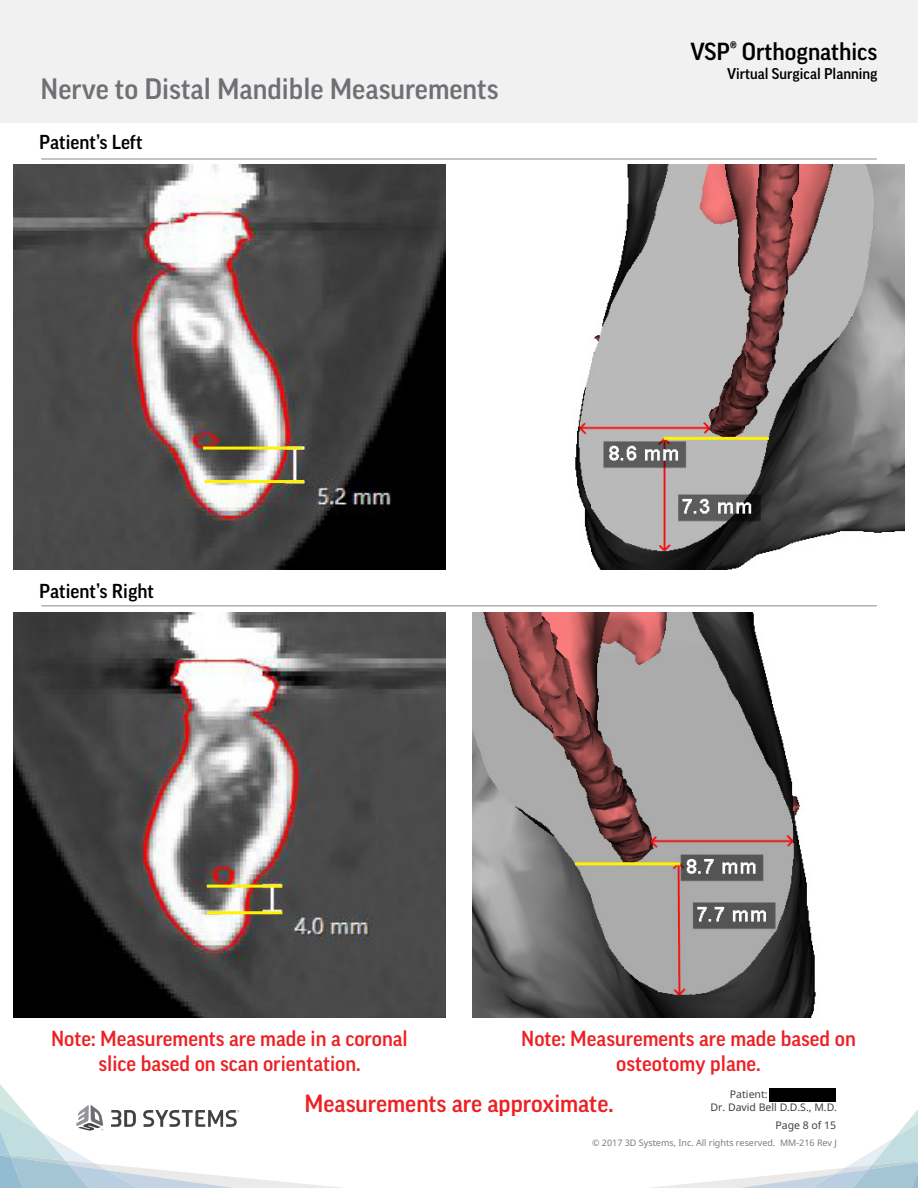
<style>
.page{position:relative;width:918px;height:1188px;background:#fff}
.page>*{position:absolute;margin:0;border:0;box-sizing:border-box;transform-origin:0 0}
.t1{font:500 28.5px "Good Pro";color:#716f74}
.t2{font:500 24px "Good Pro";color:#ed2124}
.t3{font:500 23.85px "Good Pro";color:#000}
.t4{font:500 21px/25.2px "Good Pro";color:#ed2124;text-align:center}
.t5{font:500 19.5px "Good Pro";color:#000}
.t6{font:500 15px "Good Pro";color:#000}
.t7{font:10.5px/12.6px "Noto Sans";color:#414042}
.t8{font:9px "Noto Sans";color:#7b7c7f}
</style>
<div class="page">
<svg style="left:651px;top:1088px;width:267px;height:100px"></svg>
<svg style="left:0;top:1084px;width:342px;height:104px"></svg>
<div style="left:0;top:0;width:918px;height:122px;background:#f1f1f2"></div>
<img style="left:575px;top:165px;width:329px;height:405px">
<img style="left:472px;top:613px;width:344px;height:405px">
<img style="left:14px;top:165px;width:432px;height:405px">
<img style="left:14px;top:613px;width:432px;height:405px">
<hr style="left:664px;top:437px;width:105px;height:3px;background:#fff200">
<hr style="left:575px;top:862px;width:105px;height:3px;background:#fff200">
<hr style="left:203px;top:447px;width:99px;height:3px;background:#fff200">
<hr style="left:205px;top:480px;width:99px;height:3px;background:#fff200">
<hr style="left:207px;top:885px;width:75px;height:3px;background:#fff200">
<hr style="left:207px;top:911px;width:75px;height:3px;background:#fff200">
<hr style="left:41px;top:158px;width:836px;height:2px;background:#939598">
<hr style="left:41px;top:605px;width:836px;height:1px;background:#939598">
<div style="left:769px;top:1089px;width:66px;height:13px;background:#000"></div>
<h1 class="t1" style="left:40px;top:72px;width:460px">Nerve to Distal Mandible Measurements</h1>
<p class="t5" style="left:39px;top:131px;width:105px">Patient’s Left</p>
<p class="t5" style="left:39px;top:580px;width:116px">Patient’s Right</p>
<p class="t3" style="left:691px;top:38px;width:188px">VSP® Orthognathics</p>
<p class="t6" style="left:727px;top:65px;width:152px">Virtual Surgical Planning</p>
<p class="t4" style="left:51px;top:1026px;width:358px">Note: Measurements are made in a coronal slice based on scan orientation.</p>
<p class="t4" style="left:521px;top:1026px;width:336px">Note: Measurements are made based on osteotomy plane.</p>
<p class="t2" style="left:304px;top:1089px;width:311px">Measurements are approximate.</p>
<p class="t7" style="left:710px;top:1088px;width:128px;text-indent:19px">Patient:<br>Dr. David Bell D.D.S., M.D.</p>
<p class="t7" style="left:775px;top:1119px;width:62px">Page 8 of 15</p>
<p class="t8" style="left:592px;top:1137px;width:246px">© 2017 3D Systems, Inc. All rights reserved. MM-216 Rev J</p>
</div>
